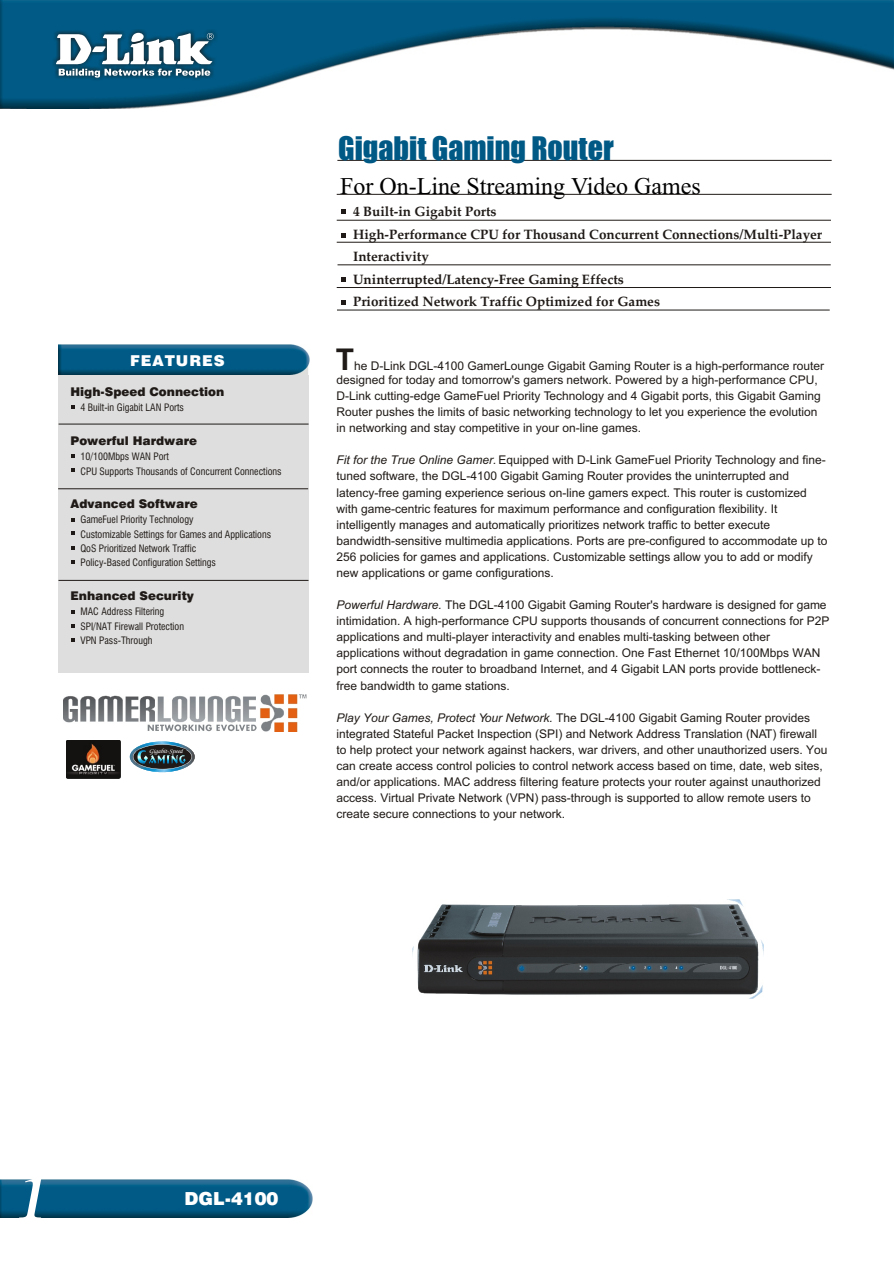
<style>
.page{position:relative;width:894px;height:1263px;background:#fff}
.page>*{position:absolute;margin:0;border:0;box-sizing:border-box;transform-origin:0 0}
.t1{font:italic 62.4px "Times New Roman";color:#fff;scale:1.41 1}
.t2{font:30px "Impact";color:#005985}
.t3{font:700 30px "Arial";color:#1f1a17}
.t4{font:24px "Times New Roman";color:#000}
.t5{font:18px "Swis 721 Blk BT";color:#fff}
.t6{font:15px "Swis 721 Blk BT";letter-spacing:.065em;color:#fff}
.t7{font:700 13.5px/22.5px "Palatino Linotype";color:#1f1a17}
.t8{font:12px/16px "Arial";color:#1f1a17}
.t9{font:12px "Swis 721 Blk BT";color:#1f1a17}
.t10{font:10.05px/14.4px "Swis 721 Cn BT";color:#1f1a17}
.t11{font:italic 6.3px "Monotype Corsiva";letter-spacing:-.025em;color:#fff;scale:1.15 1}
.s1{font-style:italic}
</style>
<div class="page">
<img style="left:64px;top:694px;width:242px;height:37px">
<img style="left:0;top:1179px;width:313px;height:38px">
<div style="left:58px;top:354px;width:250px;height:319px;background:#dedede"></div>
<svg style="left:71px;top:405px;width:4px;height:4px"></svg>
<svg style="left:71px;top:454px;width:4px;height:4px"></svg>
<svg style="left:71px;top:518px;width:4px;height:4px"></svg>
<svg style="left:71px;top:468px;width:4px;height:4px"></svg>
<svg style="left:71px;top:531px;width:4px;height:4px"></svg>
<svg style="left:71px;top:610px;width:4px;height:3px"></svg>
<svg style="left:71px;top:638px;width:4px;height:4px"></svg>
<svg style="left:71px;top:546px;width:4px;height:4px"></svg>
<svg style="left:71px;top:560px;width:4px;height:4px"></svg>
<svg style="left:71px;top:624px;width:4px;height:3px"></svg>
<svg style="left:341px;top:210px;width:4px;height:4px"></svg>
<svg style="left:341px;top:233px;width:4px;height:4px"></svg>
<svg style="left:341px;top:300px;width:4px;height:4px"></svg>
<svg style="left:341px;top:277px;width:4px;height:4px"></svg>
<hr style="left:337px;top:160px;width:495px;height:1px;background:#1f1a17">
<hr style="left:337px;top:194px;width:495px;height:1px;background:#1f1a17">
<hr style="left:337px;top:220px;width:494px;height:1px;background:#1f1a17">
<hr style="left:337px;top:242px;width:494px;height:1px;background:#1f1a17">
<hr style="left:338px;top:265px;width:493px;height:1px;background:#1f1a17">
<hr style="left:337px;top:287px;width:494px;height:1px;background:#1f1a17">
<hr style="left:337px;top:310px;width:493px;height:1px;background:#1f1a17">
<img style="left:58px;top:345px;width:252px;height:30px">
<img style="left:0;top:0;width:894px;height:108px">
<img style="left:52px;top:29px;width:165px;height:52px">
<svg style="left:56px;top:33px;width:158px;height:45px"></svg>
<hr style="left:59px;top:424px;width:250px;height:1px;background:#1f1a17">
<hr style="left:58px;top:489px;width:250px;height:1px;background:#1f1a17">
<hr style="left:58px;top:580px;width:251px;height:1px;background:#1f1a17">
<img style="left:67px;top:740px;width:53px;height:38px">
<svg style="left:130px;top:741px;width:65px;height:31px"></svg>
<img style="left:137px;top:749px;width:50px;height:16px">
<img style="left:138px;top:750px;width:48px;height:14px">
<img style="left:148px;top:749px;width:37px;height:7px">
<img style="left:413px;top:899px;width:351px;height:99px">
<p class="t6" style="left:130px;top:355px;width:96px">FEATURES</p>
<p class="t9" style="left:71px;top:387px;width:155px">High-Speed Connection</p>
<p class="t10" style="left:80px;top:401px;width:105px">4 Built-in Gigabit LAN Ports</p>
<p class="t9" style="left:71px;top:436px;width:128px">Powerful Hardware</p>
<p class="t10" style="left:80px;top:450px;width:203px">10/100Mbps WAN Port<br>CPU Supports Thousands of Concurrent Connections</p>
<p class="t9" style="left:71px;top:499px;width:129px">Advanced Software</p>
<p class="t10" style="left:80px;top:514px;width:192px">GameFuel Priority Technology<br>Customizable Settings for Games and Applications QoS Prioritized Network Traffic<br>Policy-Based Configuration Settings</p>
<p class="t9" style="left:71px;top:591px;width:125px">Enhanced Security</p>
<p class="t10" style="left:80px;top:606px;width:105px">MAC Address Filtering<br>SPI/NAT Firewall Protection<br>VPN Pass-Through</p>
<p class="t11" style="left:149px;top:749px;width:31px">Gigabit-Speed</p>
<h2 class="t2" style="left:338px;top:137px;width:277px">Gigabit Gaming Router</h2>
<h3 class="t4" style="left:340px;top:177px;width:362px">For On-Line Streaming Video Games</h3>
<p class="t7" style="left:353px;top:202px;width:471px">4 Built-in Gigabit Ports<br>High-Performance CPU for Thousand Concurrent Connections/Multi-Player Interactivity<br>Uninterrupted/Latency-Free Gaming Effects<br>Prioritized Network Traffic Optimized for Games</p>
<h2 class="t3" style="left:336px;top:348px;width:20px">T</h2>
<p class="t8" style="left:336px;top:360px;width:489px;line-height:14px;text-indent:18px">he D-Link DGL-4100 GamerLounge Gigabit Gaming Router is a high-performance router designed for today and tomorrow's gamers network. Powered by a high-performance CPU,</p>
<p class="t8" style="left:336px;top:389px;width:486px">D-Link cutting-edge GameFuel Priority Technology and 4 Gigabit ports, this Gigabit Gaming<br>Router pushes the limits of basic networking technology to let you experience the evolution in networking and stay competitive in your on-line games.</p>
<p class="t8" style="left:336px;top:453px;width:493px"><span class="s1">Fit for the True Online Gamer.</span> Equipped with D-Link GameFuel Priority Technology and fine&shy;tuned software, the DGL-4100 Gigabit Gaming Router provides the uninterrupted and latency-free gaming experience serious on-line gamers expect. This router is customized with game-centric features for maximum performance and configuration flexibility. It intelligently manages and automatically prioritizes network traffic to better execute bandwidth-sensitive multimedia applications. Ports are pre-configured to accommodate up to 256 policies for games and applications. Customizable settings allow you to add or modify new applications or game configurations.</p>
<p class="t8" style="left:336px;top:598px;width:495px"><span class="s1">Powerful Hardware.</span> The DGL-4100 Gigabit Gaming Router's hardware is designed for game intimidation. A high-performance CPU supports thousands of concurrent connections for P2P applications and multi-player interactivity and enables multi-tasking between other applications without degradation in game connection. One Fast Ethernet 10/100Mbps WAN port connects the router to broadband Internet, and 4 Gigabit LAN ports provide bottleneck&shy;free bandwidth to game stations.</p>
<p class="t8" style="left:336px;top:711px;width:493px"><span class="s1">Play Your Games, Protect Your Network.</span> The DGL-4100 Gigabit Gaming Router provides integrated Stateful Packet Inspection (SPI) and Network Address Translation (NAT) firewall to help protect your network against hackers, war drivers, and other unauthorized users. You can create access control policies to control network access based on time, date, web sites, and/or applications. MAC address filtering feature protects your router against unauthorized access. Virtual Private Network (VPN) pass-through is supported to allow remote users to create secure connections to your network.</p>
<h1 class="t1" style="left:8px;top:1175px;width:40px">1</h1>
<h3 class="t5" style="left:184px;top:1191px;width:95px">DGL-4100</h3>
</div>
